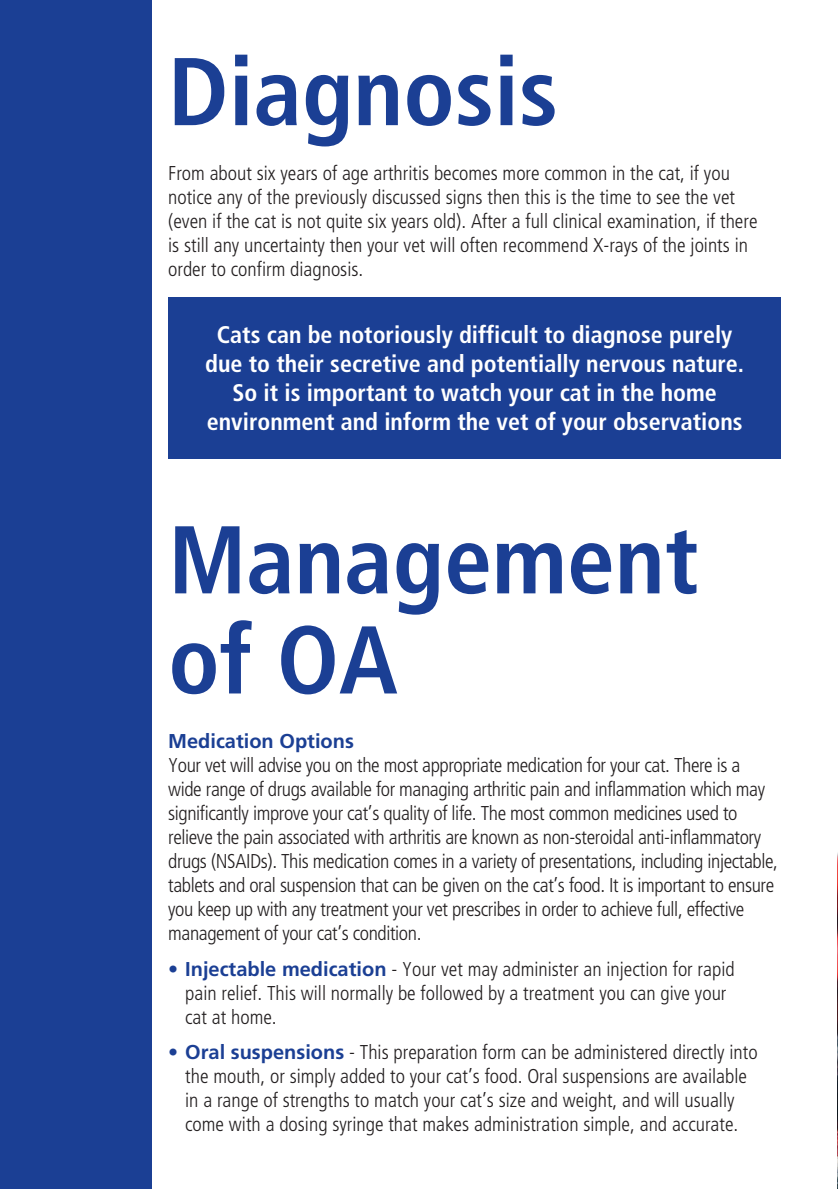
<style>
.page{position:relative;width:838px;height:1189px;background:#fff}
.page>*{position:absolute;margin:0;border:0;box-sizing:border-box;transform-origin:0 0}
.t1{font:700 condensed 96px/100px "Frutiger LT Std";color:#1b3f94}
.t2{font:700 condensed 24px/28.8px "Frutiger LT Std";color:#fff;text-align:center}
.t3{font:300 condensed 20px/24px "Frutiger LT Std";color:#231f20}
.t4{font:300 condensed 20px/24px "Frutiger LT Std";letter-spacing:-.02em;color:#231f20}
.t5{font:700 20px "Frutiger LT Std";color:#1b3f94}
.s1{color:#1b3f94}
.s2{font-weight:700;font-stretch:normal;color:#1b3f94}
</style>
<div class="page">
<div style="left:0;top:0;width:151px;height:1188px;background:#1b3f94"></div>
<div style="left:168px;top:297px;width:612px;height:161px;background:#1b3f94"></div>
<img style="left:837px;top:853px;width:1px;height:333px">
<h1 class="t1" style="left:168px;top:42px;width:391px">Diagnosis</h1>
<p class="t3" style="left:168px;top:161px;width:590px">From about six years of age arthritis becomes more common in the cat, if you notice any of the previously discussed signs then this is the time to see the vet (even if the cat is not quite six years old). After a full clinical examination, if there is still any uncertainty then your vet will often recommend X-rays of the joints in order to confirm diagnosis.</p>
<p class="t2" style="left:205px;top:320px;width:540px">Cats can be notoriously difficult to diagnose purely due to their secretive and potentially nervous nature.<br>So it is important to watch your cat in the home environment and inform the vet of your observations</p>
<h1 class="t1" style="left:168px;top:510px;width:531px">Management of OA</h1>
<p class="t5" style="left:168px;top:729px;width:187px">Medication Options</p>
<p class="t4" style="left:168px;top:753px;width:611px">Your vet will advise you on the most appropriate medication for your cat. There is a wide range of drugs available for managing arthritic pain and inflammation which may significantly improve your cat’s quality of life. The most common medicines used to relieve the pain associated with arthritis are known as non-steroidal anti-inflammatory drugs (NSAIDs). This medication comes in a variety of presentations, including injectable, tablets and oral suspension that can be given on the cat’s food. It is important to ensure you keep up with any treatment your vet prescribes in order to achieve full, effective management of your cat’s condition.</p>
<p class="t3" style="left:185px;top:956px;width:550px;text-indent:-17px"><span class="s1">•</span> <span class="s2">Injectable medication</span> - Your vet may administer an injection for rapid pain relief. This will normally be followed by a treatment you can give your cat at home.</p>
<p class="t3" style="left:168px;top:1040px;width:590px;text-align:center"><span class="s1">•</span> <span class="s2">Oral suspensions</span> - This preparation form can be administered directly into the mouth, or simply added to your cat’s food. Oral suspensions are available<br>in a range of strengths to match your cat’s size and weight, and will usually come with a dosing syringe that makes administration simple, and accurate.</p>
</div>
